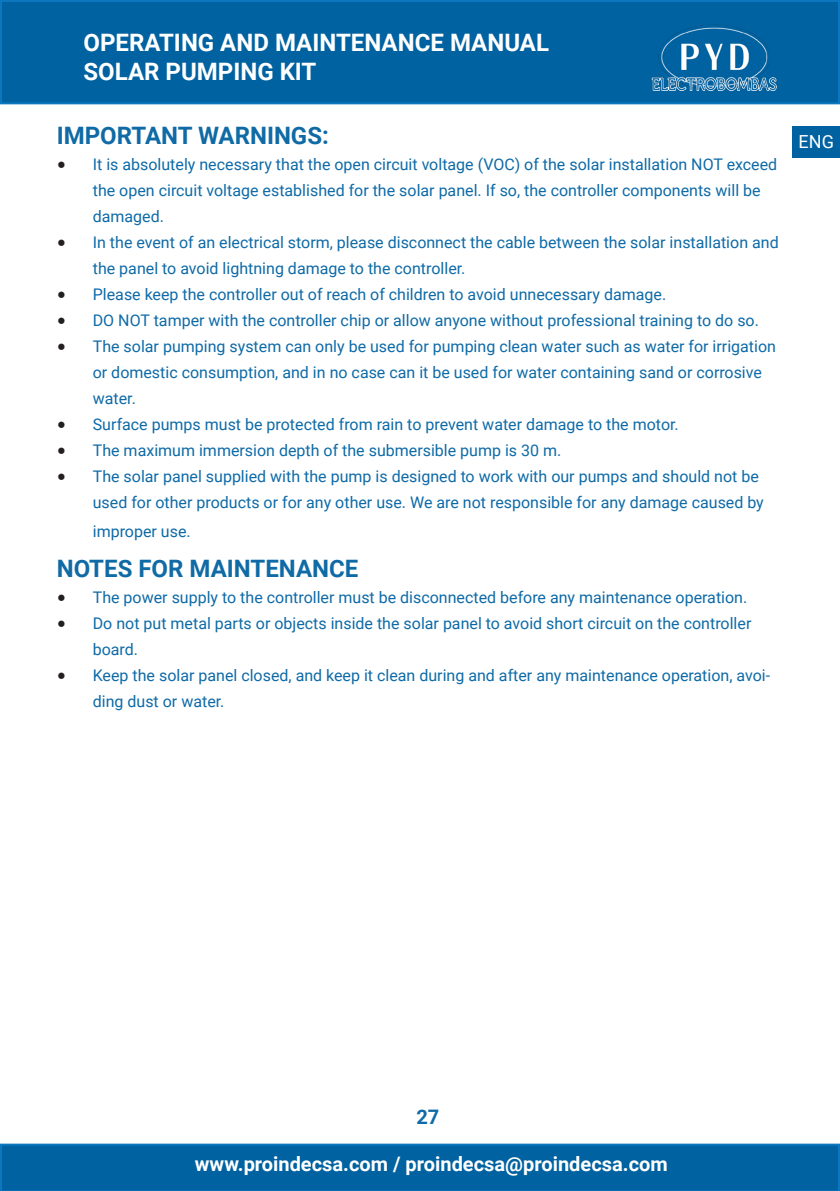
<style>
.page{position:relative;width:840px;height:1191px;background:#fff}
.page>*{position:absolute;margin:0;border:0;box-sizing:border-box;transform-origin:0 0}
.t1{font:700 24px/28.8px "Roboto";color:#fff}
.t2{font:700 24px "Roboto";color:#0f6aa5}
.t3{font:700 20px "Roboto";color:#fff}
.t4{font:700 20px "Roboto";color:#0f6aa5}
.t5{font:18px "Roboto";color:#fff}
.t6{font:16px/26px "Roboto";color:#0e6aa7}
.s1{font-family:"Minion Pro";font-size:24px;color:#231f20}
</style>
<div class="page">
<div style="left:0;top:0;width:839px;height:104px;background:#0062a0;border:2px solid #0c77be"></div>
<svg style="left:0;top:1143px;width:839px;height:48px;fill:#0062a0"></svg>
<img style="left:651px;top:24px;width:126px;height:67px">
<div style="left:792px;top:126px;width:47px;height:31px;background:#0062a0"></div>
<h1 class="t1" style="left:83px;top:27px;width:467px">OPERATING AND MAINTENANCE MANUAL<br>SOLAR PUMPING KIT</h1>
<p class="t2" style="left:57px;top:119px;width:273px">IMPORTANT WARNINGS:</p>
<p class="t6" style="left:93px;top:151px;width:685px;text-indent:-36px"><span class="s1">•</span> It is absolutely necessary that the open circuit voltage (VOC) of the solar installation NOT exceed the open circuit voltage established for the solar panel. If so, the controller components will be damaged.</p>
<p class="t6" style="left:93px;top:229px;width:687px;text-indent:-36px"><span class="s1">•</span> In the event of an electrical storm, please disconnect the cable between the solar installation and the panel to avoid lightning damage to the controller.</p>
<p class="t6" style="left:57px;top:281px;width:610px"><span class="s1">•</span> Please keep the controller out of reach of children to avoid unnecessary damage.</p>
<p class="t6" style="left:57px;top:307px;width:703px"><span class="s1">•</span> DO NOT tamper with the controller chip or allow anyone without professional training to do so.</p>
<p class="t6" style="left:93px;top:333px;width:684px;text-indent:-36px"><span class="s1">•</span> The solar pumping system can only be used for pumping clean water such as water for irrigation or domestic consumption, and in no case can it be used for water containing sand or corrosive water.</p>
<p class="t6" style="left:57px;top:411px;width:623px"><span class="s1">•</span> Surface pumps must be protected from rain to prevent water damage to the motor.</p>
<p class="t6" style="left:57px;top:437px;width:506px"><span class="s1">•</span> The maximum immersion depth of the submersible pump is 30 m.</p>
<p class="t6" style="left:93px;top:463px;width:672px;text-indent:-36px"><span class="s1">•</span> The solar panel supplied with the pump is designed to work with our pumps and should not be used for other products or for any other use. We are not responsible for any damage caused by</p>
<p class="t6" style="left:93px;top:518px;width:99px">improper use.</p>
<p class="t2" style="left:57px;top:552px;width:303px">NOTES FOR MAINTENANCE</p>
<p class="t6" style="left:57px;top:584px;width:691px"><span class="s1">•</span> The power supply to the controller must be disconnected before any maintenance operation.</p>
<p class="t6" style="left:93px;top:610px;width:659px;text-indent:-36px"><span class="s1">•</span> Do not put metal parts or objects inside the solar panel to avoid short circuit on the controller board.</p>
<p class="t6" style="left:93px;top:662px;width:678px;text-indent:-36px"><span class="s1">•</span> Keep the solar panel closed, and keep it clean during and after any maintenance operation, avoi&shy;ding dust or water.</p>
<p class="t5" style="left:798px;top:129px;width:37px">ENG</p>
<p class="t4" style="left:416px;top:1103px;width:24px">27</p>
<p class="t3" style="left:195px;top:1150px;width:474px">www.proindecsa.com / proindecsa@proindecsa.com</p>
</div>
